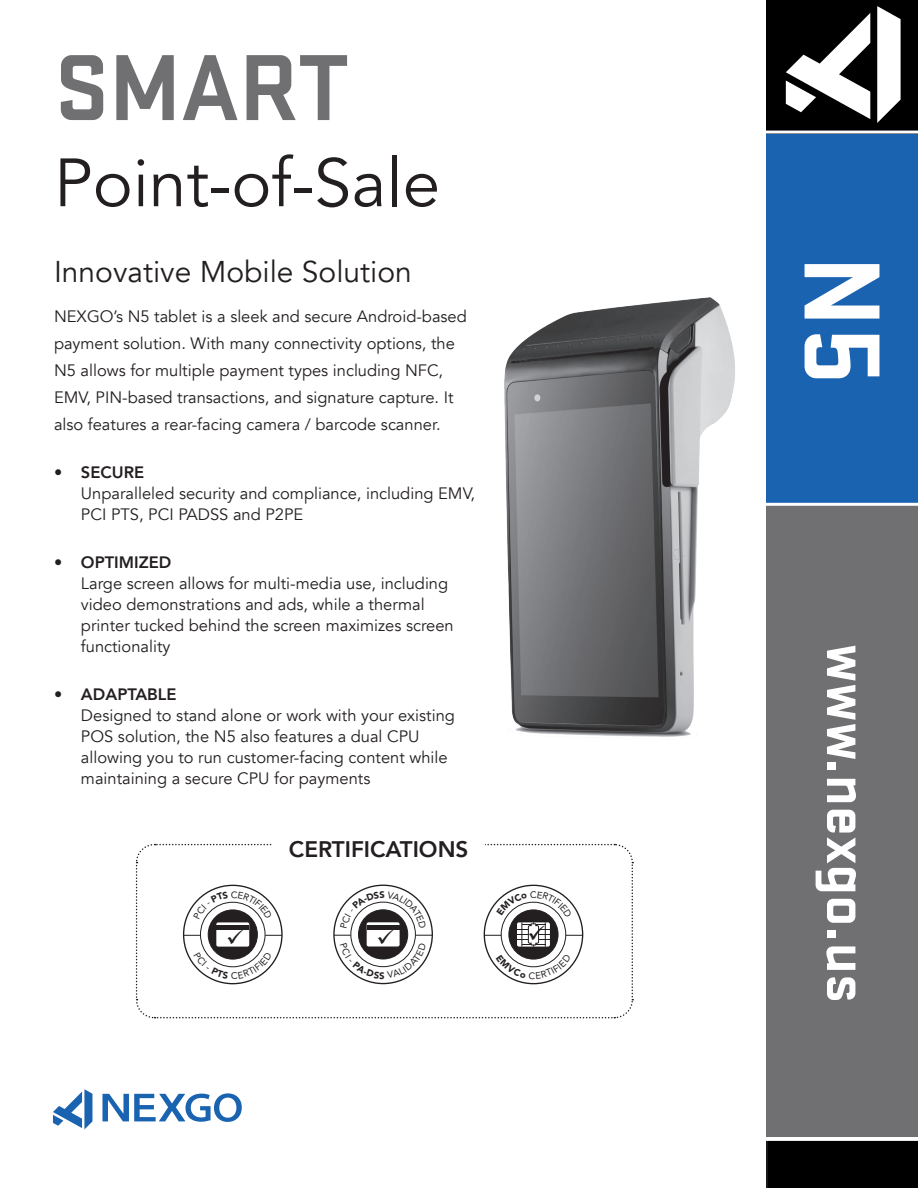
<style>
.page{position:relative;width:918px;height:1188px;background:#fff}
.page>*{position:absolute;margin:0;border:0;box-sizing:border-box;transform-origin:0 0}
.t1{font:700 112.5px "Stratum 1";color:#fff}
.t2{font:700 97.5px "Stratum 1";color:#707072}
.t3{font:67.5px "Avenir";color:#231f20}
.t4{font:700 60px "Stratum 1";color:#fff}
.t5{font:30px "Avenir";color:#231f20}
.t6{font:800 22.5px "Avenir";color:#231f20}
.t7{font:16.5px/21px "Avenir";color:#231f20}
.t8{font:800 16.5px "Avenir";color:#231f20}
</style>
<div class="page">
<img style="left:504px;top:224px;width:263px;height:555px">
<div style="left:767px;top:133px;width:151px;height:379px;background:#1a63b0"></div>
<div style="left:767px;top:0;width:151px;height:134px;background:#000"></div>
<svg style="left:877px;top:6px;width:24px;height:117px"></svg>
<svg style="left:786px;top:13px;width:84px;height:106px"></svg>
<div style="left:766px;top:1141px;width:152px;height:47px;background:#000"></div>
<div style="left:767px;top:505px;width:151px;height:632px;background:#707072"></div>
<hr style="left:759px;top:503px;width:159px;height:3px;background:#fff">
<hr style="left:756px;top:131px;width:162px;height:3px;background:#fff">
<svg style="left:102px;top:1093px;width:140px;height:29px"></svg>
<svg style="left:53px;top:1089px;width:39px;height:40px"></svg>
<svg style="left:135px;top:843px;width:499px;height:176px"></svg>
<h2 class="t2" style="left:54px;top:20px;width:297px">SMART</h2>
<h3 class="t3" style="left:54px;top:143px;width:388px">Point-of-Sale</h3>
<h3 class="t5" style="left:54px;top:253px;width:359px">Innovative Mobile Solution</h3>
<p class="t7" style="left:54px;top:303px;width:414px;line-height:27px">NEXGO’s N5 tablet is a sleek and secure Android-based payment solution. With many connectivity options, the N5 allows for multiple payment types including NFC, EMV, PIN-based transactions, and signature capture. It also features a rear-facing camera / barcode scanner.</p>
<p class="t8" style="left:54px;top:460px;width:92px">• SECURE</p>
<p class="t7" style="left:81px;top:483px;width:396px">Unparalleled security and compliance, including EMV,<br>PCI PTS, PCI PADSS and P2PE</p>
<p class="t8" style="left:54px;top:550px;width:119px">• OPTIMIZED</p>
<p class="t7" style="left:81px;top:573px;width:374px">Large screen allows for multi-media use, including video demonstrations and ads, while a thermal printer tucked behind the screen maximizes screen functionality</p>
<p class="t8" style="left:54px;top:682px;width:124px">• ADAPTABLE</p>
<p class="t7" style="left:81px;top:705px;width:375px">Designed to stand alone or work with your existing POS solution, the N5 also features a dual CPU allowing you to run customer-facing content while maintaining a secure CPU for payments</p>
<h3 class="t6" style="left:289px;top:831px;width:181px">CERTIFICATIONS</h3>
<h1 class="t1" style="left:920px;top:256px;width:131px;rotate:90deg">N5</h1>
<h3 class="t4" style="left:888px;top:644px;width:360px;rotate:90deg">www.nexgo.us</h3>
</div>
